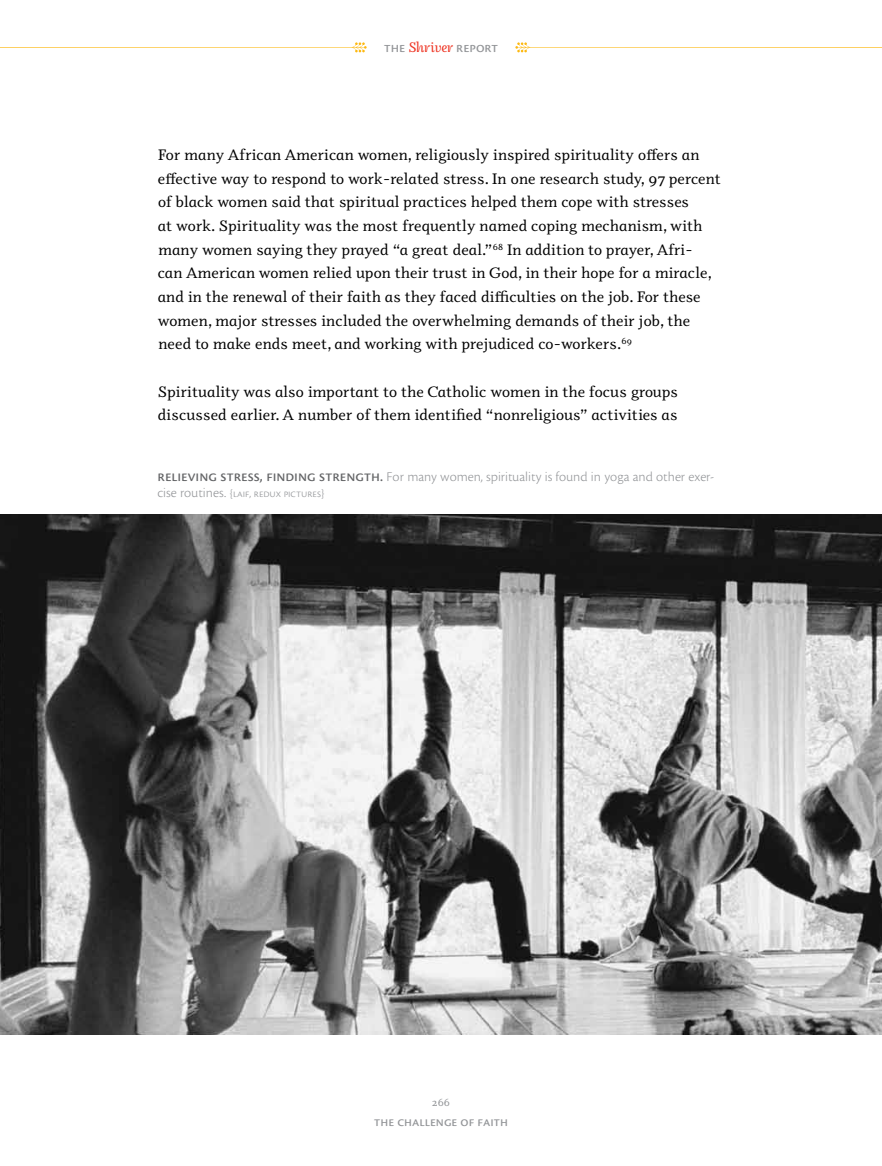
<style>
.page{position:relative;width:882px;height:1166px;background:#fff}
.page>*{position:absolute;margin:0;border:0;box-sizing:border-box;transform-origin:0 0}
.t1{font:15.4px/23.6px "Odile";letter-spacing:.01em;color:#000}
.t2{font:14.88px "Cronos Pro Capt";color:#939598}
.t3{font:14px "Cronos Pro Lt Capt";color:#939598}
.t4{font:14px "Cronos Pro Capt";color:#939598}
.t5{font:11.38px "Cronos Pro Lt Capt";color:#939598}
.t6{font:italic 10.5px "Odile Upright";color:#939598}
.s1{font-family:"Odile Upright";font-style:italic;font-size:14px;color:#ee3524}
.s2{font-family:"Cronos Pro Capt";font-size:15.75px;color:#636466}
.s3{font-size:14px}
</style>
<div class="page">
<svg style="left:0;top:42px;width:367px;height:10px"></svg>
<svg style="left:515px;top:42px;width:367px;height:10px"></svg>
<img style="left:0;top:514px;width:882px;height:520px">
<p class="t2" style="left:384px;top:39px;width:116px">The <span class="s1">Shriver</span> Report</p>
<p class="t1" style="left:158px;top:142px;width:565px">For many African American women, religiously inspired spirituality offers an effective way to respond to work-related stress. In one research study, 97 percent of black women said that spiritual practices helped them cope with stresses<br>at work. Spirituality was the most frequently named coping mechanism, with many women saying they prayed “a great deal.”<sup>68</sup> In addition to prayer, Afri-<br>can American women relied upon their trust in God, in their hope for a miracle, and in the renewal of their faith as they faced difficulties on the job. For these women, major stresses included the overwhelming demands of their job, the need to make ends meet, and working with prejudiced co-workers.<sup>69</sup></p>
<p class="t1" style="left:158px;top:379px;width:522px">Spirituality was also important to the Catholic women in the focus groups discussed earlier. A number of them identified “nonreligious” activities as</p>
<p class="t3" style="left:158px;top:468px;width:558px"><span class="s2">Relieving stress, finding strength.</span> For many women, spirituality is found in yoga and other exer-</p>
<p class="t5" style="left:158px;top:487px;width:169px"><span class="s3">cise routines.</span> {LAIF, Redux pictures}</p>
<p class="t6" style="left:432px;top:1095px;width:20px">266</p>
<p class="t4" style="left:374px;top:1113px;width:136px">The Challenge of Faith</p>
</div>
